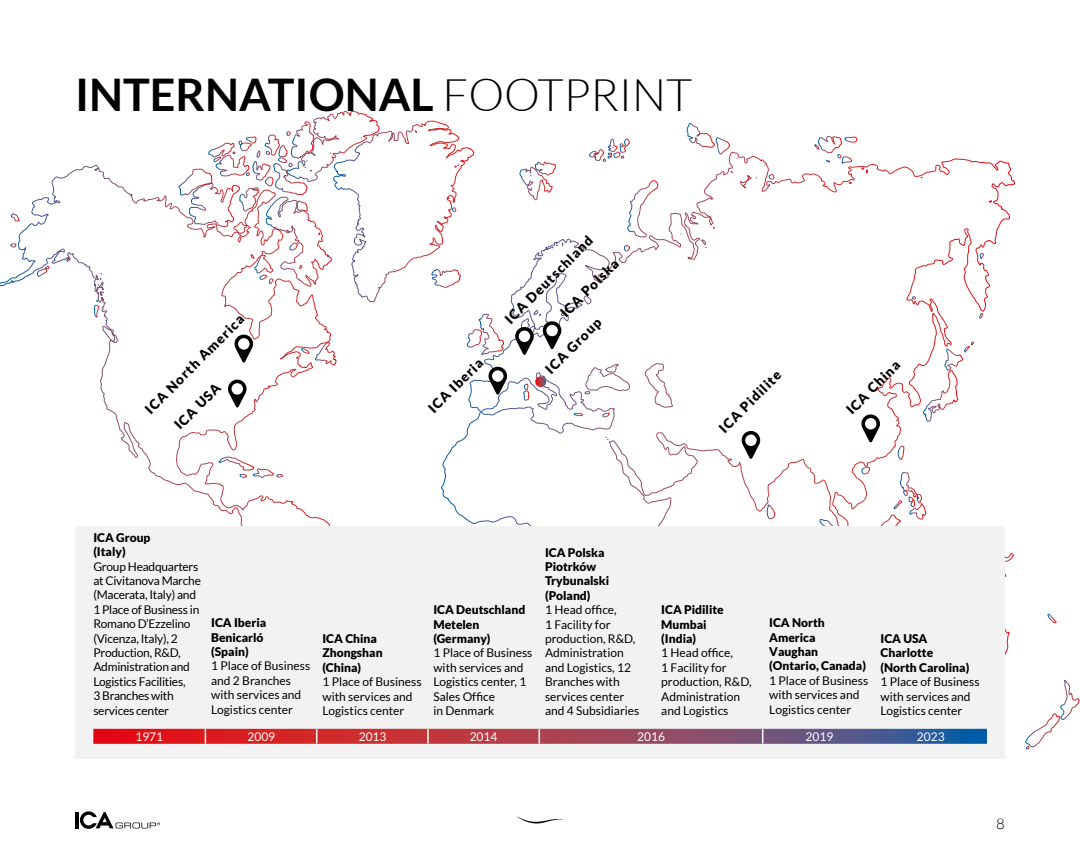
<style>
.page{position:relative;width:1080px;height:864px;background:#fff}
.page>*{position:absolute;margin:0;border:0;box-sizing:border-box;transform-origin:0 0}
.t1{font:700 45px "Lato";color:#000}
.t2{font:300 15px "Lato";color:#000}
.t3{font:900 13.5px "Lato";color:#000}
.t4{font:12px/14.4px "Lato";color:#000}
.t5{font:900 12px/14.4px "Lato";color:#000}
.t6{font:12px/14.4px "Lato";letter-spacing:-.02em;color:#000}
.t7{font:12px "Lato";color:#fff}
.s1{font-weight:300}
</style>
<div class="page">
<svg style="left:517px;top:817px;width:46px;height:7px"></svg>
<hr style="left:75px;top:812px;width:3px;height:16px;background:#000">
<svg style="left:80px;top:811px;width:80px;height:18px"></svg>
<svg style="left:441px;top:151px;width:574px;height:375px"></svg>
<svg style="left:0;top:164px;width:331px;height:362px"></svg>
<svg style="left:519px;top:161px;width:37px;height:64px"></svg>
<svg style="left:466px;top:314px;width:39px;height:41px"></svg>
<svg style="left:686px;top:123px;width:44px;height:32px"></svg>
<svg style="left:766px;top:504px;width:9px;height:15px"></svg>
<svg style="left:11px;top:213px;width:9px;height:10px"></svg>
<svg style="left:1047px;top:613px;width:10px;height:11px"></svg>
<svg style="left:624px;top:179px;width:35px;height:73px"></svg>
<svg style="left:768px;top:174px;width:7px;height:6px"></svg>
<svg style="left:301px;top:337px;width:36px;height:39px"></svg>
<svg style="left:602px;top:413px;width:8px;height:5px"></svg>
<svg style="left:523px;top:384px;width:6px;height:23px"></svg>
<svg style="left:10px;top:243px;width:7px;height:5px"></svg>
<svg style="left:574px;top:412px;width:9px;height:5px"></svg>
<svg style="left:218px;top:456px;width:66px;height:23px"></svg>
<svg style="left:979px;top:252px;width:6px;height:8px"></svg>
<svg style="left:979px;top:298px;width:3px;height:21px"></svg>
<svg style="left:911px;top:296px;width:6px;height:4px"></svg>
<svg style="left:37px;top:265px;width:13px;height:12px"></svg>
<svg style="left:1025px;top:679px;width:55px;height:71px"></svg>
<svg style="left:588px;top:138px;width:42px;height:25px"></svg>
<svg style="left:814px;top:136px;width:44px;height:34px"></svg>
<svg style="left:66px;top:256px;width:6px;height:6px"></svg>
<svg style="left:94px;top:300px;width:13px;height:22px"></svg>
<svg style="left:178px;top:110px;width:297px;height:193px"></svg>
<svg style="left:235px;top:335px;width:18px;height:27px"></svg>
<svg style="left:228px;top:380px;width:19px;height:27px"></svg>
<svg style="left:489px;top:367px;width:18px;height:28px"></svg>
<svg style="left:515px;top:327px;width:19px;height:28px"></svg>
<svg style="left:543px;top:321px;width:18px;height:28px"></svg>
<svg style="left:819px;top:337px;width:196px;height:319px"></svg>
<svg style="left:742px;top:431px;width:18px;height:28px"></svg>
<svg style="left:535px;top:376px;width:11px;height:11px"></svg>
<div style="left:75px;top:526px;width:930px;height:233px;background:#f2f2f2"></div>
<svg style="left:93px;top:729px;width:894px;height:15px;background:#9f3f55"></svg>
<svg style="left:205px;top:729px;width:1px;height:14px"></svg>
<svg style="left:316px;top:729px;width:1px;height:14px"></svg>
<svg style="left:427px;top:729px;width:2px;height:14px"></svg>
<svg style="left:539px;top:729px;width:1px;height:14px"></svg>
<svg style="left:762px;top:729px;width:1px;height:14px"></svg>
<h1 class="t1" style="left:75px;top:69px;width:619px">INTERNATIONAL <span class="s1">FOOTPRINT</span></h1>
<p class="t3" style="left:142px;top:405px;width:135px;rotate:-45deg">ICA North America</p>
<p class="t3" style="left:171px;top:421px;width:60px;rotate:-45deg">ICA USA</p>
<p class="t3" style="left:425px;top:405px;width:73px;rotate:-45deg">ICA Iberia</p>
<p class="t3" style="left:502px;top:316px;width:119px;rotate:-45deg">ICA Deutschland</p>
<p class="t3" style="left:557px;top:309px;width:77px;rotate:-45deg">ICA Polska</p>
<p class="t3" style="left:542px;top:366px;width:74px;rotate:-45deg">ICA Group</p>
<p class="t3" style="left:716px;top:425px;width:83px;rotate:-45deg">ICA Pidilite</p>
<p class="t3" style="left:843px;top:406px;width:71px;rotate:-45deg">ICA China</p>
<p class="t5" style="left:93px;top:530px;width:59px">ICA Group (Italy)</p>
<p class="t6" style="left:93px;top:559px;width:109px">Group Headquarters at Civitanova Marche (Macerata, Italy) and<br>1 Place of Business in<br>Romano D’Ezzelino (Vicenza, Italy), 2<br>Production, R&amp;D,<br>Administration and<br>Logistics Facilities,<br>3 Branches with services center</p>
<p class="t5" style="left:211px;top:615px;width:57px">ICA Iberia<br>Benicarló (Spain)</p>
<p class="t4" style="left:211px;top:659px;width:101px">1 Place of Business and 2 Branches with services and<br>Logistics center</p>
<p class="t5" style="left:322px;top:631px;width:62px">ICA China<br>Zhongshan (China)</p>
<p class="t4" style="left:322px;top:675px;width:101px">1 Place of Business with services and<br>Logistics center</p>
<p class="t5" style="left:433px;top:602px;width:93px">ICA Deutschland<br>Metelen (Germany)</p>
<p class="t4" style="left:433px;top:646px;width:101px">1 Place of Business with services and<br>Logistics center, 1<br>Sales Office<br>in Denmark</p>
<p class="t5" style="left:545px;top:545px;width:66px">ICA Polska<br>Piotrków<br>Trybunalski (Poland)</p>
<p class="t4" style="left:545px;top:603px;width:96px">1 Head office,<br>1 Facility for production, R&amp;D,<br>Administration and Logistics, 12<br>Branches with services center and 4 Subsidiaries</p>
<p class="t5" style="left:661px;top:602px;width:64px">ICA Pidilite<br>Mumbai (India)</p>
<p class="t4" style="left:661px;top:646px;width:92px">1 Head office,<br>1 Facility for production, R&amp;D,<br>Administration and Logistics</p>
<p class="t5" style="left:769px;top:615px;width:98px">ICA North<br>America<br>Vaughan (Ontario, Canada)</p>
<p class="t4" style="left:769px;top:673px;width:101px">1 Place of Business with services and<br>Logistics center</p>
<p class="t5" style="left:881px;top:631px;width:90px">ICA USA<br>Charlotte (North Carolina)</p>
<p class="t4" style="left:881px;top:675px;width:101px">1 Place of Business with services and<br>Logistics center</p>
<p class="t7" style="left:135px;top:730px;width:29px">1971</p>
<p class="t7" style="left:247px;top:730px;width:29px">2009</p>
<p class="t7" style="left:359px;top:730px;width:29px">2013</p>
<p class="t7" style="left:470px;top:730px;width:29px">2014</p>
<p class="t7" style="left:637px;top:730px;width:29px">2016</p>
<p class="t7" style="left:805px;top:730px;width:29px">2019</p>
<p class="t7" style="left:917px;top:730px;width:29px">2023</p>
<p class="t2" style="left:996px;top:815px;width:10px">8</p>
</div>
